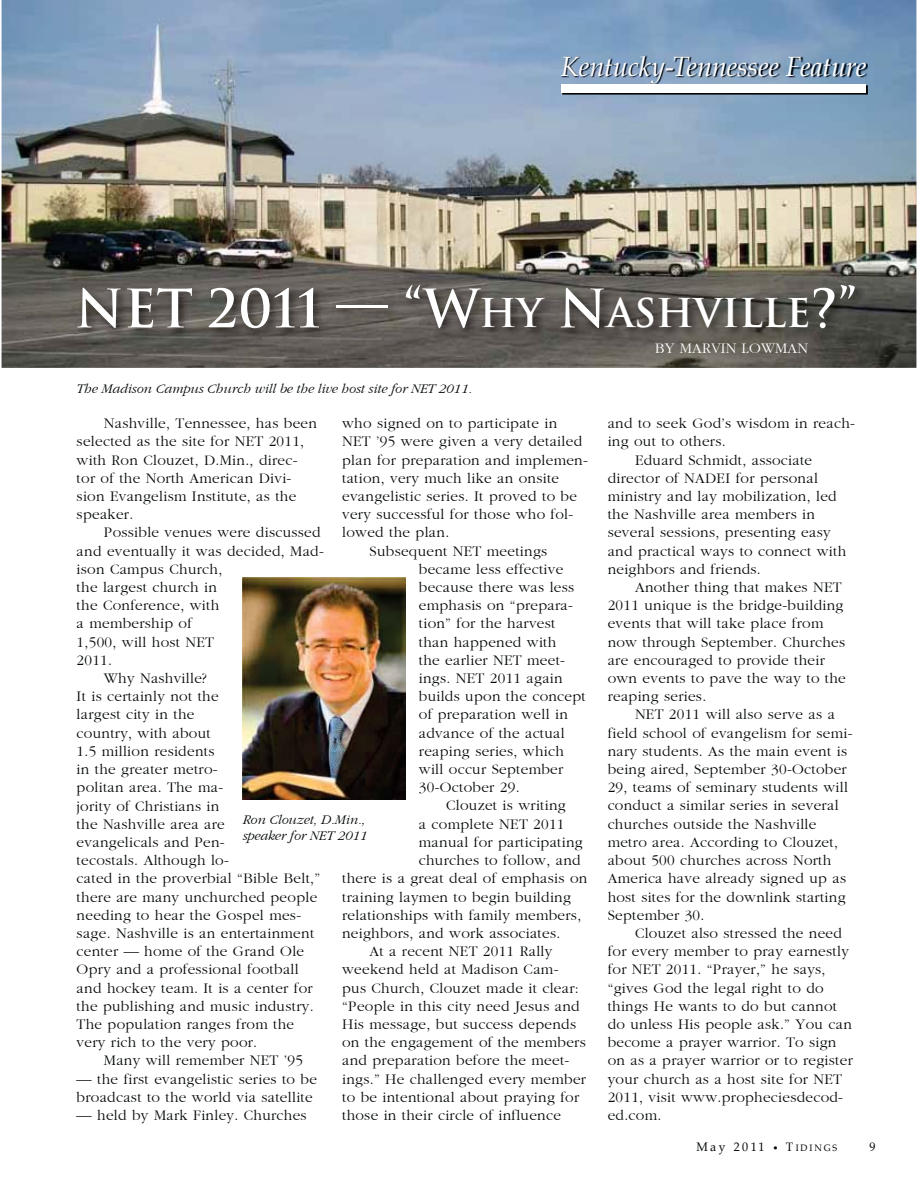
<style>
.page{position:relative;width:918px;height:1188px;background:#fff}
.page>*{position:absolute;margin:0;border:0;box-sizing:border-box;transform-origin:0 0}
.t1{font:700 51.6px "Trajan";color:#fff}
.t2{font:italic 27.3px "Palatino";letter-spacing:-.005em;color:#fff}
.t3{font:300 15.15px/18.1px "Garamond";letter-spacing:.02em;color:#030806}
.t4{font:300 15.15px "Garamond";letter-spacing:.01em;color:#fff}
.t5{font:italic 300 13.65px/15.1px "Garamond";color:#030806}
.t6{font:12.15px "Palatino";letter-spacing:.2em;color:#030806}
.t7{font:9.15px "Palatino";letter-spacing:.2em;color:#030806}
.s1{font-size:38.7px}
.s2{font-size:12.15px}
</style>
<div class="page">
<img style="left:2px;top:0;width:914px;height:368px">
<img style="left:243px;top:577px;width:162px;height:222px">
<img style="left:562px;top:56px;width:306px;height:39px">
<img style="left:562px;top:56px;width:304px;height:27px">
<div style="left:561px;top:84px;width:305px;height:9px;background:#fff"></div>
<img style="left:75px;top:281px;width:791px;height:59px">
<h2 class="t2" style="left:561px;top:53px;width:307px">Kentucky-Tennessee Feature</h2>
<h1 class="t1" style="left:75px;top:287px;width:783px">NET 2011 — “W<span class="s1">HY</span> N<span class="s1">ASHVILLE</span>?”</h1>
<p class="t5" style="left:77px;top:381px;width:397px">The Madison Campus Church will be the live host site for NET 2011.</p>
<p class="t3" style="left:342px;top:415px;width:217px">who signed on to participate in</p>
<p class="t3" style="left:342px;top:433px;width:242px">NET ’95 were given a very detailed</p>
<p class="t3" style="left:342px;top:451px;width:247px">plan for preparation and implemen-</p>
<p class="t3" style="left:342px;top:469px;width:218px">tation, very much like an onsite</p>
<p class="t3" style="left:342px;top:487px;width:236px">evangelistic series. It proved to be</p>
<p class="t3" style="left:342px;top:506px;width:233px">very successful for those who fol-</p>
<p class="t3" style="left:342px;top:524px;width:109px">lowed the plan.</p>
<p class="t3" style="left:369px;top:542px;width:179px">Subsequent NET meetings</p>
<p class="t3" style="left:419px;top:560px;width:146px">became less effective</p>
<p class="t3" style="left:419px;top:578px;width:157px">because there was less</p>
<p class="t3" style="left:419px;top:597px;width:156px">emphasis on “prepara-</p>
<p class="t3" style="left:419px;top:615px;width:138px">tion” for the harvest</p>
<p class="t3" style="left:419px;top:633px;width:139px">than happened with</p>
<p class="t3" style="left:419px;top:651px;width:148px">the earlier NET meet-</p>
<p class="t3" style="left:419px;top:669px;width:145px">ings. NET 2011 again</p>
<p class="t3" style="left:419px;top:688px;width:168px">builds upon the concept</p>
<p class="t3" style="left:419px;top:706px;width:150px">of preparation well in</p>
<p class="t3" style="left:419px;top:724px;width:147px">advance of the actual</p>
<p class="t3" style="left:419px;top:742px;width:147px">reaping series, which</p>
<p class="t3" style="left:419px;top:761px;width:146px">will occur September</p>
<p class="t3" style="left:419px;top:779px;width:102px">30-October 29.</p>
<p class="t3" style="left:446px;top:797px;width:121px">Clouzet is writing</p>
<p class="t3" style="left:419px;top:815px;width:147px">a complete NET 2011</p>
<p class="t3" style="left:419px;top:833px;width:165px">manual for participating</p>
<p class="t3" style="left:419px;top:852px;width:163px">churches to follow, and</p>
<p class="t3" style="left:342px;top:870px;width:247px">there is a great deal of emphasis on</p>
<p class="t3" style="left:342px;top:888px;width:230px">training laymen to begin building</p>
<p class="t3" style="left:342px;top:906px;width:241px">relationships with family members,</p>
<p class="t3" style="left:342px;top:924px;width:220px">neighbors, and work associates.</p>
<p class="t3" style="left:369px;top:943px;width:184px">At a recent NET 2011 Rally</p>
<p class="t3" style="left:342px;top:961px;width:218px">weekend held at Madison Cam-</p>
<p class="t3" style="left:342px;top:979px;width:238px">pus Church, Clouzet made it clear:</p>
<p class="t3" style="left:342px;top:997px;width:239px">“People in this city need Jesus and</p>
<p class="t3" style="left:342px;top:1015px;width:235px">His message, but success depends</p>
<p class="t3" style="left:342px;top:1034px;width:245px">on the engagement of the members</p>
<p class="t3" style="left:342px;top:1052px;width:229px">and preparation before the meet-</p>
<p class="t3" style="left:342px;top:1070px;width:245px">ings.” He challenged every member</p>
<p class="t3" style="left:342px;top:1088px;width:238px">to be intentional about praying for</p>
<p class="t3" style="left:342px;top:1106px;width:220px">those in their circle of influence</p>
<p class="t3" style="left:77px;top:415px;width:242px;text-indent:27px">Nashville, Tennessee, has been selected as the site for NET 2011, with Ron Clouzet, D.Min., direc&shy;tor of the North American Divi&shy;sion Evangelism Institute, as the speaker.</p>
<p class="t3" style="left:104px;top:524px;width:218px">Possible venues were discussed</p>
<p class="t3" style="left:77px;top:542px;width:249px">and eventually it was decided, Mad-</p>
<p class="t3" style="left:77px;top:560px;width:147px">ison Campus Church,</p>
<p class="t3" style="left:77px;top:578px;width:142px">the largest church in</p>
<p class="t3" style="left:77px;top:597px;width:144px">the Conference, with</p>
<p class="t3" style="left:77px;top:615px;width:117px">a membership of</p>
<p class="t3" style="left:77px;top:633px;width:139px">1,500, will host NET</p>
<p class="t3" style="left:77px;top:651px;width:37px">2011.</p>
<p class="t3" style="left:104px;top:669px;width:104px">Why Nashville?</p>
<p class="t3" style="left:77px;top:688px;width:144px">It is certainly not the</p>
<p class="t3" style="left:77px;top:706px;width:119px">largest city in the</p>
<p class="t3" style="left:77px;top:724px;width:136px">country, with about</p>
<p class="t3" style="left:77px;top:742px;width:139px">1.5 million residents</p>
<p class="t3" style="left:77px;top:761px;width:143px">in the greater metro-</p>
<p class="t3" style="left:77px;top:779px;width:148px">politan area. The ma-</p>
<p class="t3" style="left:77px;top:797px;width:144px">jority of Christians in</p>
<p class="t3" style="left:77px;top:815px;width:150px">the Nashville area are</p>
<p class="t3" style="left:77px;top:833px;width:150px">evangelicals and Pen-</p>
<p class="t3" style="left:77px;top:852px;width:154px">tecostals. Although lo-</p>
<p class="t3" style="left:77px;top:870px;width:245px">cated in the proverbial “Bible Belt,”</p>
<p class="t3" style="left:77px;top:888px;width:242px">there are many unchurched people</p>
<p class="t3" style="left:77px;top:906px;width:226px">needing to hear the Gospel mes-</p>
<p class="t3" style="left:77px;top:924px;width:239px">sage. Nashville is an entertainment</p>
<p class="t3" style="left:77px;top:943px;width:229px">center — home of the Grand Ole</p>
<p class="t3" style="left:77px;top:961px;width:224px">Opry and a professional football</p>
<p class="t3" style="left:77px;top:979px;width:238px">and hockey team. It is a center for</p>
<p class="t3" style="left:77px;top:997px;width:238px">the publishing and music industry.</p>
<p class="t3" style="left:77px;top:1015px;width:219px">The population ranges from the</p>
<p class="t3" style="left:77px;top:1034px;width:182px">very rich to the very poor.</p>
<p class="t3" style="left:104px;top:1052px;width:201px">Many will remember NET ’95</p>
<p class="t3" style="left:77px;top:1070px;width:242px">— the first evangelistic series to be broadcast to the world via satellite</p>
<p class="t3" style="left:77px;top:1106px;width:232px">— held by Mark Finley. Churches</p>
<p class="t5" style="left:243px;top:813px;width:126px">Ron Clouzet, D.Min., speaker for NET 2011</p>
<p class="t4" style="left:655px;top:340px;width:155px">BY MARVIN LOWMAN</p>
<p class="t3" style="left:608px;top:415px;width:249px">and to seek God’s wisdom in reach-</p>
<p class="t3" style="left:608px;top:433px;width:120px">ing out to others.</p>
<p class="t3" style="left:635px;top:451px;width:179px">Eduard Schmidt, associate</p>
<p class="t3" style="left:608px;top:469px;width:212px">director of NADEI for personal</p>
<p class="t3" style="left:608px;top:487px;width:231px">ministry and lay mobilization, led</p>
<p class="t3" style="left:608px;top:506px;width:209px">the Nashville area members in</p>
<p class="t3" style="left:608px;top:524px;width:225px">several sessions, presenting easy</p>
<p class="t3" style="left:608px;top:542px;width:240px">and practical ways to connect with</p>
<p class="t3" style="left:608px;top:560px;width:155px">neighbors and friends.</p>
<p class="t3" style="left:635px;top:578px;width:208px">Another thing that makes NET</p>
<p class="t3" style="left:608px;top:597px;width:237px">2011 unique is the bridge-building</p>
<p class="t3" style="left:608px;top:615px;width:217px">events that will take place from</p>
<p class="t3" style="left:608px;top:633px;width:239px">now through September. Churches</p>
<p class="t3" style="left:608px;top:651px;width:219px">are encouraged to provide their</p>
<p class="t3" style="left:608px;top:669px;width:240px">own events to pave the way to the</p>
<p class="t3" style="left:608px;top:688px;width:100px">reaping series.</p>
<p class="t3" style="left:635px;top:706px;width:201px">NET 2011 will also serve as a</p>
<p class="t3" style="left:608px;top:724px;width:246px">field school of evangelism for semi-</p>
<p class="t3" style="left:608px;top:742px;width:241px">nary students. As the main event is</p>
<p class="t3" style="left:608px;top:761px;width:241px">being aired, September 30-October</p>
<p class="t3" style="left:608px;top:779px;width:242px">29, teams of seminary students will</p>
<p class="t3" style="left:608px;top:797px;width:232px">conduct a similar series in several</p>
<p class="t3" style="left:608px;top:815px;width:210px">churches outside the Nashville</p>
<p class="t3" style="left:608px;top:833px;width:232px">metro area. According to Clouzet,</p>
<p class="t3" style="left:608px;top:852px;width:225px">about 500 churches across North</p>
<p class="t3" style="left:608px;top:870px;width:240px">America have already signed up as</p>
<p class="t3" style="left:608px;top:888px;width:239px">host sites for the downlink starting</p>
<p class="t3" style="left:608px;top:906px;width:98px">September 30.</p>
<p class="t3" style="left:635px;top:924px;width:208px">Clouzet also stressed the need</p>
<p class="t3" style="left:608px;top:943px;width:243px">for every member to pray earnestly</p>
<p class="t3" style="left:608px;top:961px;width:219px">for NET 2011. “Prayer,” he says,</p>
<p class="t3" style="left:608px;top:979px;width:218px">“gives God the legal right to do</p>
<p class="t3" style="left:608px;top:997px;width:231px">things He wants to do but cannot</p>
<p class="t3" style="left:608px;top:1015px;width:246px">do unless His people ask.” You can</p>
<p class="t3" style="left:608px;top:1034px;width:230px">become a prayer warrior. To sign</p>
<p class="t3" style="left:608px;top:1052px;width:247px">on as a prayer warrior or to register</p>
<p class="t3" style="left:608px;top:1070px;width:236px">your church as a host site for NET</p>
<p class="t3" style="left:608px;top:1088px;width:237px">2011, visit www.propheciesdecod-</p>
<p class="t3" style="left:608px;top:1106px;width:55px">ed.com.</p>
<p class="t6" style="left:696px;top:1141px;width:70px">May 2011</p>
<p class="t7" style="left:786px;top:1143px;width:53px"><span class="s2">T</span>IDINGS</p>
<p class="t6" style="left:869px;top:1141px;width:8px">9</p>
</div>
